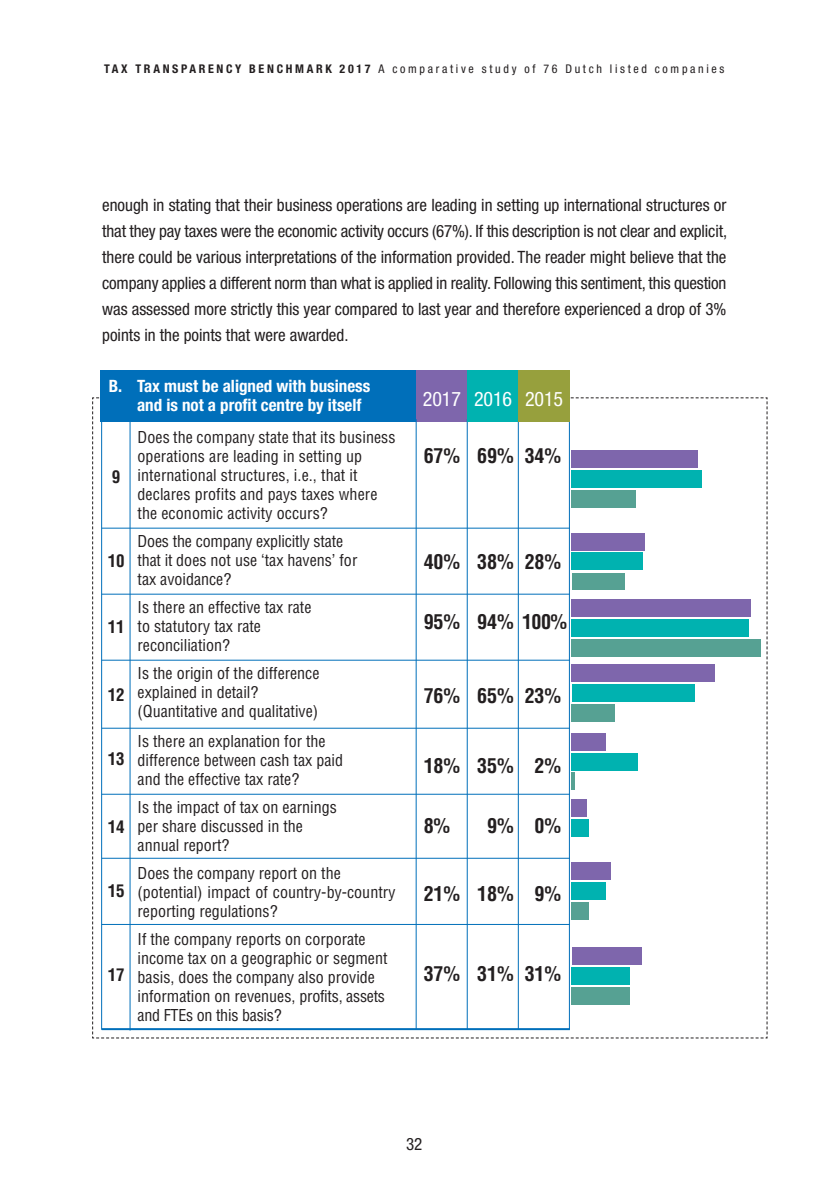
<style>
.page{position:relative;width:840px;height:1191px;background:#fff}
.page>*{position:absolute;margin:0;border:0;box-sizing:border-box;transform-origin:0 0}
.t1{font:700 condensed 20px "Helvetica";letter-spacing:-.005em;color:#231f20}
.t2{font:condensed 20px "Helvetica Neue LT Std";letter-spacing:-.005em;color:#fff}
.t3{font:condensed 17px/26px "Helvetica Neue LT Std";color:#231f20;text-align:justify}
.t4{font:700 condensed 17px/19px "Helvetica Neue LT Std";color:#fff}
.t5{font:700 condensed 17px "Helvetica";letter-spacing:-.005em;color:#231f20}
.t6{font:condensed 16px/19px "Helvetica";color:#231f20}
.t7{font:condensed 12px "Helvetica Neue LT Std";letter-spacing:.22em;color:#231f20}
.s1{font-weight:700}
</style>
<div class="page">
<svg style="left:92px;top:397px;width:675px;height:642px"></svg>
<div style="left:101px;top:370px;width:468px;height:51px;background:#006fba"></div>
<div style="left:416px;top:370px;width:51px;height:51px;background:#7e66ac"></div>
<hr style="left:102px;top:527px;width:467px;height:1px;background:#006fba">
<hr style="left:102px;top:593px;width:467px;height:1px;background:#006fba">
<hr style="left:102px;top:659px;width:467px;height:1px;background:#006fba">
<hr style="left:102px;top:727px;width:467px;height:1px;background:#006fba">
<hr style="left:102px;top:793px;width:467px;height:1px;background:#006fba">
<hr style="left:102px;top:857px;width:467px;height:1px;background:#006fba">
<hr style="left:102px;top:924px;width:467px;height:1px;background:#006fba">
<hr style="left:102px;top:1028px;width:467px;height:2px;background:#006fba">
<hr style="left:101px;top:422px;width:1px;height:607px;background:#006fba">
<hr style="left:129px;top:422px;width:1px;height:608px;background:#006fba">
<hr style="left:415px;top:419px;width:1px;height:610px;background:#006fba">
<hr style="left:466px;top:419px;width:1px;height:610px;background:#006fba">
<hr style="left:517px;top:419px;width:1px;height:610px;background:#006fba">
<hr style="left:568px;top:419px;width:1px;height:610px;background:#006fba">
<div style="left:467px;top:370px;width:51px;height:51px;background:#00b2b0"></div>
<div style="left:518px;top:370px;width:51px;height:51px;background:#97a03d"></div>
<div style="left:571px;top:470px;width:130px;height:17px;background:#00b2b0"></div>
<div style="left:571px;top:450px;width:126px;height:17px;background:#7e66ac"></div>
<div style="left:571px;top:490px;width:64px;height:17px;background:#56a193"></div>
<div style="left:571px;top:553px;width:72px;height:17px;background:#00b2b0"></div>
<div style="left:571px;top:533px;width:74px;height:17px;background:#7e66ac"></div>
<div style="left:571px;top:573px;width:52px;height:17px;background:#56a193"></div>
<div style="left:571px;top:619px;width:178px;height:17px;background:#00b2b0"></div>
<div style="left:571px;top:600px;width:179px;height:17px;background:#7e66ac"></div>
<div style="left:571px;top:639px;width:189px;height:17px;background:#56a193"></div>
<div style="left:571px;top:684px;width:123px;height:17px;background:#00b2b0"></div>
<div style="left:571px;top:664px;width:143px;height:17px;background:#7e66ac"></div>
<div style="left:571px;top:704px;width:43px;height:17px;background:#56a193"></div>
<div style="left:571px;top:753px;width:66px;height:17px;background:#00b2b0"></div>
<div style="left:571px;top:733px;width:34px;height:17px;background:#7e66ac"></div>
<hr style="left:571px;top:773px;width:4px;height:17px;background:#56a193">
<div style="left:571px;top:819px;width:17px;height:17px;background:#00b2b0"></div>
<div style="left:571px;top:800px;width:15px;height:17px;background:#7e66ac"></div>
<div style="left:571px;top:839px;width:79px;height:17px;background:#fff"></div>
<div style="left:571px;top:882px;width:34px;height:17px;background:#00b2b0"></div>
<div style="left:571px;top:862px;width:40px;height:17px;background:#7e66ac"></div>
<div style="left:571px;top:902px;width:17px;height:17px;background:#56a193"></div>
<div style="left:571px;top:967px;width:58px;height:17px;background:#00b2b0"></div>
<div style="left:571px;top:947px;width:70px;height:17px;background:#7e66ac"></div>
<div style="left:571px;top:987px;width:58px;height:17px;background:#56a193"></div>
<p class="t7" style="left:104px;top:65px;width:621px"><span class="s1">TAX TRANSPARENCY BENCHMARK 2017</span> A comparative study of 76 Dutch listed companies</p>
<p class="t3" style="left:102px;top:193px;width:626px">enough in stating that their business operations are leading in setting up international structures or that they pay taxes were the economic activity occurs (67%). If this description is not clear and explicit, there could be various interpretations of the information provided. The reader might believe that the company applies a different norm than what is applied in reality. Following this sentiment, this question was assessed more strictly this year compared to last year and therefore experienced a drop of 3% points in the points that were awarded.</p>
<p class="t4" style="left:137px;top:378px;width:235px;text-indent:-28px">B. Tax must be aligned with business and is not a profit centre by itself</p>
<p class="t5" style="left:112px;top:467px;width:10px">9</p>
<p class="t5" style="left:108px;top:551px;width:18px">10</p>
<p class="t5" style="left:108px;top:617px;width:18px">11</p>
<p class="t5" style="left:108px;top:685px;width:18px">12</p>
<p class="t5" style="left:108px;top:749px;width:18px">13</p>
<p class="t5" style="left:108px;top:817px;width:18px">14</p>
<p class="t5" style="left:108px;top:881px;width:18px">15</p>
<p class="t5" style="left:108px;top:965px;width:18px">17</p>
<p class="t6" style="left:137px;top:427px;width:259px">Does the company state that its business operations are leading in setting up international structures, i.e., that it declares profits and pays taxes where the economic activity occurs?</p>
<p class="t6" style="left:137px;top:531px;width:221px">Does the company explicitly state that it does not use ‘tax havens’ for tax avoidance?</p>
<p class="t6" style="left:137px;top:597px;width:175px">Is there an effective tax rate to statutory tax rate reconciliation?</p>
<p class="t6" style="left:137px;top:663px;width:183px">Is the origin of the difference explained in detail? (Quantitative and qualitative)</p>
<p class="t6" style="left:137px;top:731px;width:207px">Is there an explanation for the difference between cash tax paid and the effective tax rate?</p>
<p class="t6" style="left:137px;top:797px;width:201px">Is the impact of tax on earnings per share discussed in the annual report?</p>
<p class="t6" style="left:137px;top:863px;width:259px">Does the company report on the (potential) impact of country-by-country reporting regulations?</p>
<p class="t6" style="left:137px;top:929px;width:251px">If the company reports on corporate income tax on a geographic or segment basis, does the company also provide information on revenues, profits, assets and FTEs on this basis?</p>
<p class="t2" style="left:422px;top:391px;width:142px">2017 2016 2015</p>
<p class="t1" style="left:423px;top:444px;width:139px">67% 69% 34%</p>
<p class="t1" style="left:423px;top:550px;width:139px">40% 38% 28%</p>
<p class="t1" style="left:423px;top:610px;width:145px">95% 94% 100%</p>
<p class="t1" style="left:423px;top:684px;width:139px">76% 65% 23%</p>
<p class="t1" style="left:423px;top:754px;width:139px">18% 35% 2%</p>
<p class="t1" style="left:423px;top:814px;width:28px">8%</p>
<p class="t1" style="left:487px;top:814px;width:75px">9% 0%</p>
<p class="t1" style="left:423px;top:882px;width:139px">21% 18% 9%</p>
<p class="t1" style="left:423px;top:962px;width:139px">37% 31% 31%</p>
<p class="t3" style="left:406px;top:1132px;width:18px">32</p>
</div>
